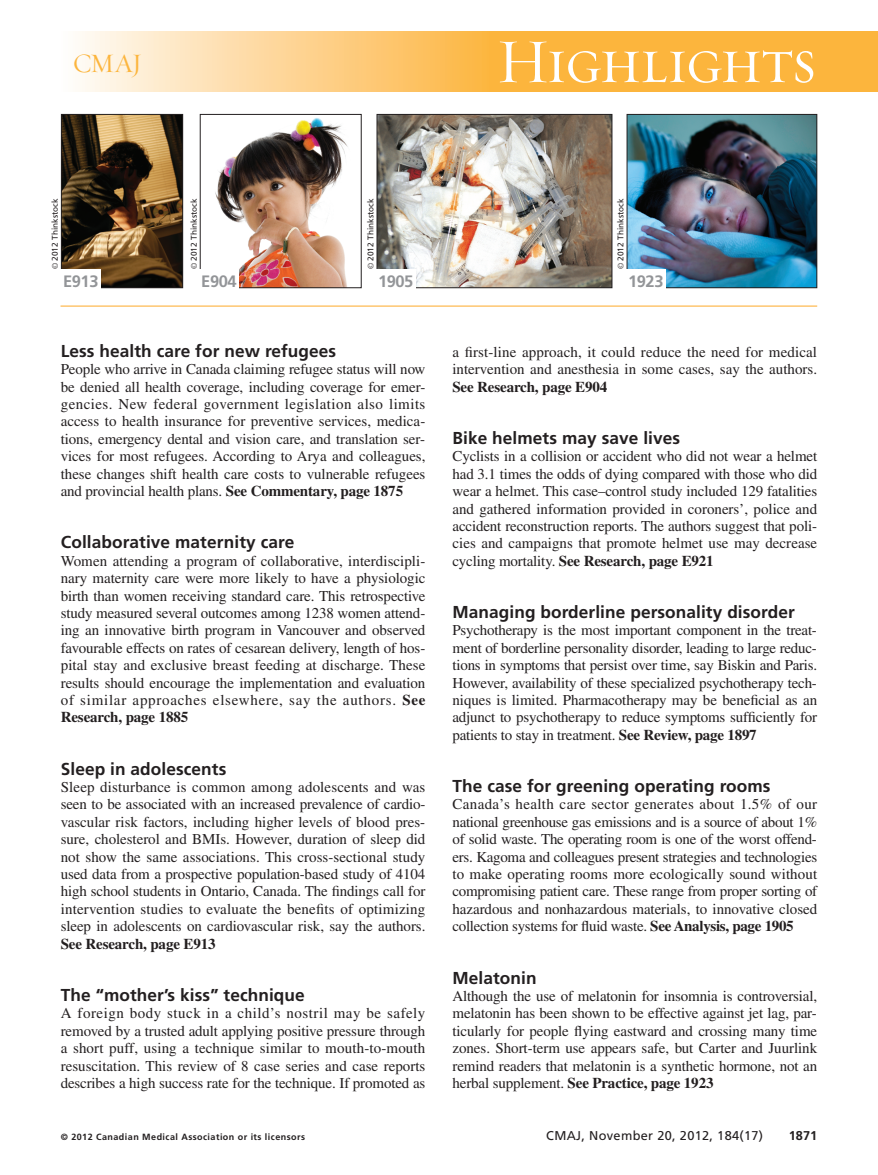
<style>
.page{position:relative;width:878px;height:1175px;background:#fff}
.page>*{position:absolute;margin:0;border:0;box-sizing:border-box;transform-origin:0 0}
.t1{font:63px "Requiem Display HTF Small Caps";letter-spacing:-.03em;color:#fff}
.t2{font:27px "Requiem Display HTF Roman";color:#fcb53d}
.t3{font:700 17.25px "Frutiger LT Std";letter-spacing:.005em;color:#231f20}
.t4{font:700 16.5px "Frutiger LT Std";letter-spacing:-.025em;color:#939598}
.t5{font:15px/17.4px "Times LT Std";letter-spacing:-.005em;color:#231f20;text-align:justify}
.t6{font:700 15px "Times LT Std";letter-spacing:-.01em;color:#231f20}
.t7{font:12.75px "Frutiger LT Std";letter-spacing:.025em;color:#231f20}
.t8{font:700 12.75px "Frutiger LT Std";color:#231f20}
.t9{font:700 9px "Frutiger LT Std";letter-spacing:.05em;color:#231f20}
.t10{font:8.25px "Frutiger LT Std";color:#231f20}
.s1{font-family:"Times"}
.s2{font-weight:700}
</style>
<div class="page">
<div style="left:467px;top:32px;width:411px;height:60px;background:#fcb53d"></div>
<div style="left:61px;top:32px;width:427px;height:60px;background:linear-gradient(to right,#fefcf9,#fdb542)"></div>
<hr style="left:60px;top:305px;width:757px;height:2px;background:#fec670">
<img style="left:63px;top:116px;width:118px;height:170px">
<div style="left:61px;top:114px;width:122px;height:174px;border:1px solid #231f20"></div>
<div style="left:61px;top:269px;width:40px;height:28px;background:#fff"></div>
<img style="left:215px;top:118px;width:133px;height:168px">
<div style="left:200px;top:114px;width:161px;height:174px;border:1px solid #231f20"></div>
<div style="left:199px;top:269px;width:39px;height:28px;background:#fff"></div>
<img style="left:378px;top:116px;width:232px;height:170px">
<div style="left:376px;top:114px;width:236px;height:174px;border:1px solid #231f20"></div>
<div style="left:376px;top:269px;width:39px;height:28px;background:#fff"></div>
<img style="left:628px;top:116px;width:187px;height:170px">
<div style="left:626px;top:114px;width:191px;height:174px;border:1px solid #231f20"></div>
<div style="left:626px;top:269px;width:39px;height:28px;background:#fff"></div>
<h2 class="t2" style="left:73px;top:47px;width:71px">CMAJ</h2>
<h1 class="t1" style="left:496px;top:23px;width:321px">Highlights</h1>
<p class="t10" style="left:52px;top:269px;width:72px;rotate:-90deg"><span class="s1">©</span> 2012 Thinkstock</p>
<p class="t4" style="left:63px;top:275px;width:37px">E913</p>
<p class="t10" style="left:191px;top:269px;width:72px;rotate:-90deg"><span class="s1">©</span> 2012 Thinkstock</p>
<p class="t4" style="left:201px;top:275px;width:37px">E904</p>
<p class="t10" style="left:367px;top:269px;width:72px;rotate:-90deg"><span class="s1">©</span> 2012 Thinkstock</p>
<p class="t4" style="left:378px;top:275px;width:37px">1905</p>
<p class="t3" style="left:61px;top:344px;width:277px">Less health care for new refugees</p>
<p class="t5" style="left:61px;top:362px;width:366px">People who arrive in Canada claiming refugee status will now be denied all health coverage, including coverage for emer&shy;gencies. New federal government legislation also limits access to health insurance for preventive services, medica&shy;tions, emergency dental and vision care, and translation ser&shy;vices for most refugees. According to Arya and colleagues, these changes shift health care costs to vulnerable refugees and provincial health plans. <span class="s2">See Commentary, page 1875</span></p>
<p class="t3" style="left:61px;top:535px;width:235px">Collaborative maternity care</p>
<p class="t5" style="left:61px;top:553px;width:366px">Women attending a program of collaborative, interdiscipli&shy;nary maternity care were more likely to have a physiologic birth than women receiving standard care. This retrospective study measured several outcomes among 1238 women attend&shy;ing an innovative birth program in Vancouver and observed favourable effects on rates of cesarean delivery, length of hos&shy;pital stay and exclusive breast feeding at discharge. These results should encourage the implementation and evaluation of similar approaches elsewhere, say the authors. <span class="s2">See Research, page 1885</span></p>
<p class="t3" style="left:61px;top:761px;width:167px">Sleep in adolescents</p>
<p class="t5" style="left:61px;top:780px;width:366px">Sleep disturbance is common among adolescents and was seen to be associated with an increased prevalence of cardio&shy;vascular risk factors, including higher levels of blood pres&shy;sure, cholesterol and BMIs. However, duration of sleep did not show the same associations. This cross-sectional study used data from a prospective population-based study of 4104 high school students in Ontario, Canada. The findings call for intervention studies to evaluate the benefits of optimizing sleep in adolescents on cardiovascular risk, say the authors.</p>
<p class="t6" style="left:61px;top:938px;width:156px">See Research, page E913</p>
<p class="t3" style="left:61px;top:988px;width:245px">The “mother’s kiss” technique</p>
<p class="t5" style="left:61px;top:1006px;width:366px">A foreign body stuck in a child’s nostril may be safely removed by a trusted adult applying positive pressure through a short puff, using a technique similar to mouth-to-mouth resuscitation. This review of 8 case series and case reports describes a high success rate for the technique. If promoted as</p>
<p class="t10" style="left:617px;top:269px;width:72px;rotate:-90deg"><span class="s1">©</span> 2012 Thinkstock</p>
<p class="t4" style="left:628px;top:275px;width:37px">1923</p>
<p class="t5" style="left:452px;top:345px;width:366px">a first-line approach, it could reduce the need for medical intervention and anesthesia in some cases, say the authors.</p>
<p class="t6" style="left:452px;top:381px;width:156px">See Research, page E904</p>
<p class="t3" style="left:452px;top:431px;width:229px">Bike helmets may save lives</p>
<p class="t5" style="left:452px;top:449px;width:366px">Cyclists in a collision or accident who did not wear a helmet had 3.1 times the odds of dying compared with those who did wear a helmet. This case–control study included 129 fatalities and gathered information provided in coroners’, police and accident reconstruction reports. The authors suggest that poli&shy;cies and campaigns that promote helmet use may decrease cycling mortality. <span class="s2">See Research, page E921</span></p>
<p class="t3" style="left:452px;top:605px;width:344px">Managing borderline personality disorder</p>
<p class="t5" style="left:452px;top:623px;width:366px">Psychotherapy is the most important component in the treat&shy;ment of borderline personality disorder, leading to large reduc&shy;tions in symptoms that persist over time, say Biskin and Paris.<br>However, availability of these specialized psychotherapy tech&shy;niques is limited. Pharmacotherapy may be beneficial as an adjunct to psychotherapy to reduce symptoms sufficiently for patients to stay in treatment. <span class="s2">See Review, page 1897</span></p>
<p class="t3" style="left:452px;top:779px;width:319px">The case for greening operating rooms</p>
<p class="t5" style="left:452px;top:797px;width:366px">Canada’s health care sector generates about 1.5% of our national greenhouse gas emissions and is a source of about 1% of solid waste. The operating room is one of the worst offend&shy;ers. Kagoma and colleagues present strategies and technologies to make operating rooms more ecologically sound without compromising patient care. These range from proper sorting of hazardous and nonhazardous materials, to innovative closed collection systems for fluid waste. <span class="s2">See Analysis, page 1905</span></p>
<p class="t3" style="left:452px;top:970px;width:86px">Melatonin</p>
<p class="t5" style="left:452px;top:988px;width:366px">Although the use of melatonin for insomnia is controversial, melatonin has been shown to be effective against jet lag, par&shy;ticularly for people flying eastward and crossing many time zones. Short-term use appears safe, but Carter and Juurlink remind readers that melatonin is a synthetic hormone, not an herbal supplement. <span class="s2">See Practice, page 1923</span></p>
<p class="t9" style="left:61px;top:1132px;width:246px">© 2012 Canadian Medical Association or its licensors</p>
<p class="t7" style="left:546px;top:1130px;width:218px">CMAJ, November 20, 2012, 184(17)</p>
<p class="t8" style="left:788px;top:1130px;width:30px">1871</p>
</div>
